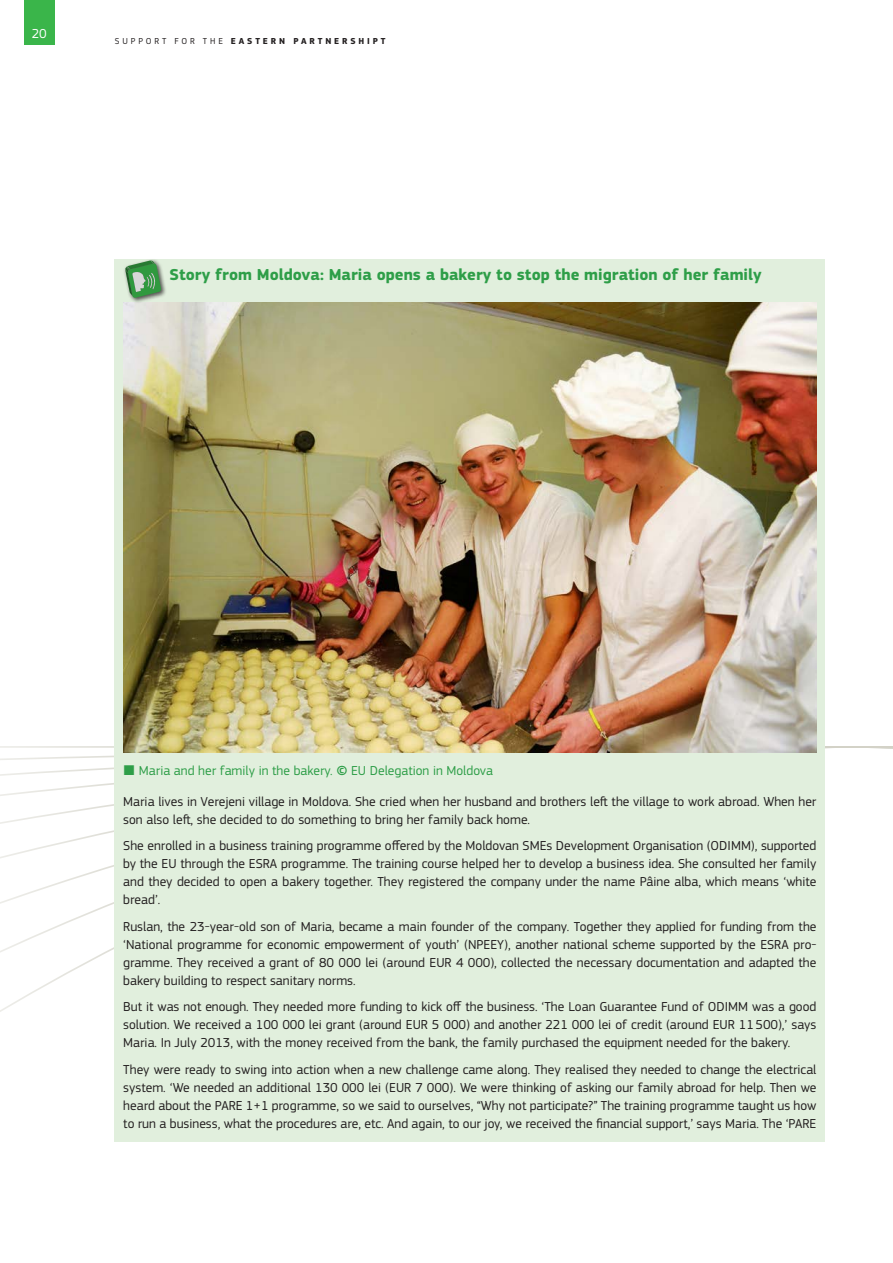
<style>
.page{position:relative;width:893px;height:1263px;background:#fff}
.page>*{position:absolute;margin:0;border:0;box-sizing:border-box;transform-origin:0 0}
.Table_title_2{font:700 16.5px "EC Square Sans Pro";color:#2e9e48}
.Table_text_2{font:13.5px/18px "EC Square Sans Pro";color:#231f20;text-align:justify}
.t1{font:13.5px "EC Square Sans Pro";color:#2e9e48}
.t2{font:13.5px "EC Square Sans Pro";color:#fff}
.t3{font:700 9px "EC Square Sans Pro";letter-spacing:.32em;color:#231f20}
.s1{font-weight:400}
.s2{font-weight:700}
</style>
<div class="page">
<svg style="left:0;top:791px;width:115px;height:351px"></svg>
<div style="left:115px;top:259px;width:710px;height:883px;background:#e1efdd"></div>
<img style="left:123px;top:302px;width:693px;height:443px">
<div style="left:123px;top:258px;width:43px;height:45px;background:#231f20;opacity:.75"></div>
<svg style="left:125px;top:260px;width:36px;height:38px"></svg>
<div style="left:24px;top:0;width:30px;height:45px;background:#3ab54a"></div>
<svg style="left:0;top:745px;width:893px;height:46px"></svg>
<p class="t2" style="left:32px;top:26px;width:17px">20</p>
<p class="t3" style="left:115px;top:36px;width:272px"><span class="s1">SUPPORT FOR THE</span> EASTERN PARTNERSHIPT</p>
<p class="Table_title_2" style="left:170px;top:265px;width:594px">Story from Moldova: Maria opens a bakery to stop the migration of her family</p>
<p class="t1" style="left:139px;top:762px;width:356px">Maria and her family in the bakery. <span class="s2">©</span> EU Delegation in Moldova</p>
<p class="Table_text_2" style="left:123px;top:792px;width:695px">Maria lives in Verejeni village in Moldova. She cried when her husband and brothers left the village to work abroad. When her son also left, she decided to do something to bring her family back home.</p>
<p class="Table_text_2" style="left:123px;top:837px;width:695px">She enrolled in a business training programme offered by the Moldovan SMEs Development Organisation (ODIMM), supported by the EU through the ESRA programme. The training course helped her to develop a business idea. She consulted her family and they decided to open a bakery together. They registered the company under the name Pâine alba, which means ‘white bread’.</p>
<p class="Table_text_2" style="left:123px;top:917px;width:695px">Ruslan, the 23-year‑old son of Maria, became a main founder of the company. Together they applied for funding from the ‘National programme for economic empowerment of youth’ (NPEEY), another national scheme supported by the ESRA pro&shy;gramme. They received a grant of 80 000 lei (around EUR 4 000), collected the necessary documentation and adapted the bakery building to respect sanitary norms.</p>
<p class="Table_text_2" style="left:123px;top:998px;width:695px">But it was not enough. They needed more funding to kick off the business. ‘The Loan Guarantee Fund of ODIMM was a good solution. We received a 100 000 lei grant (around EUR 5 000) and another 221 000 lei of credit (around EUR 11500),’ says Maria. In July 2013, with the money received from the bank, the family purchased the equipment needed for the bakery.</p>
<p class="Table_text_2" style="left:123px;top:1060px;width:695px">They were ready to swing into action when a new challenge came along. They realised they needed to change the electrical system. ‘We needed an additional 130 000 lei (EUR 7 000). We were thinking of asking our family abroad for help. Then we heard about the PARE 1+1 programme, so we said to ourselves, “Why not participate?” The training programme taught us how to run a business, what the procedures are, etc. And again, to our joy, we received the financial support,’ says Maria. The ‘PARE</p>
</div>
